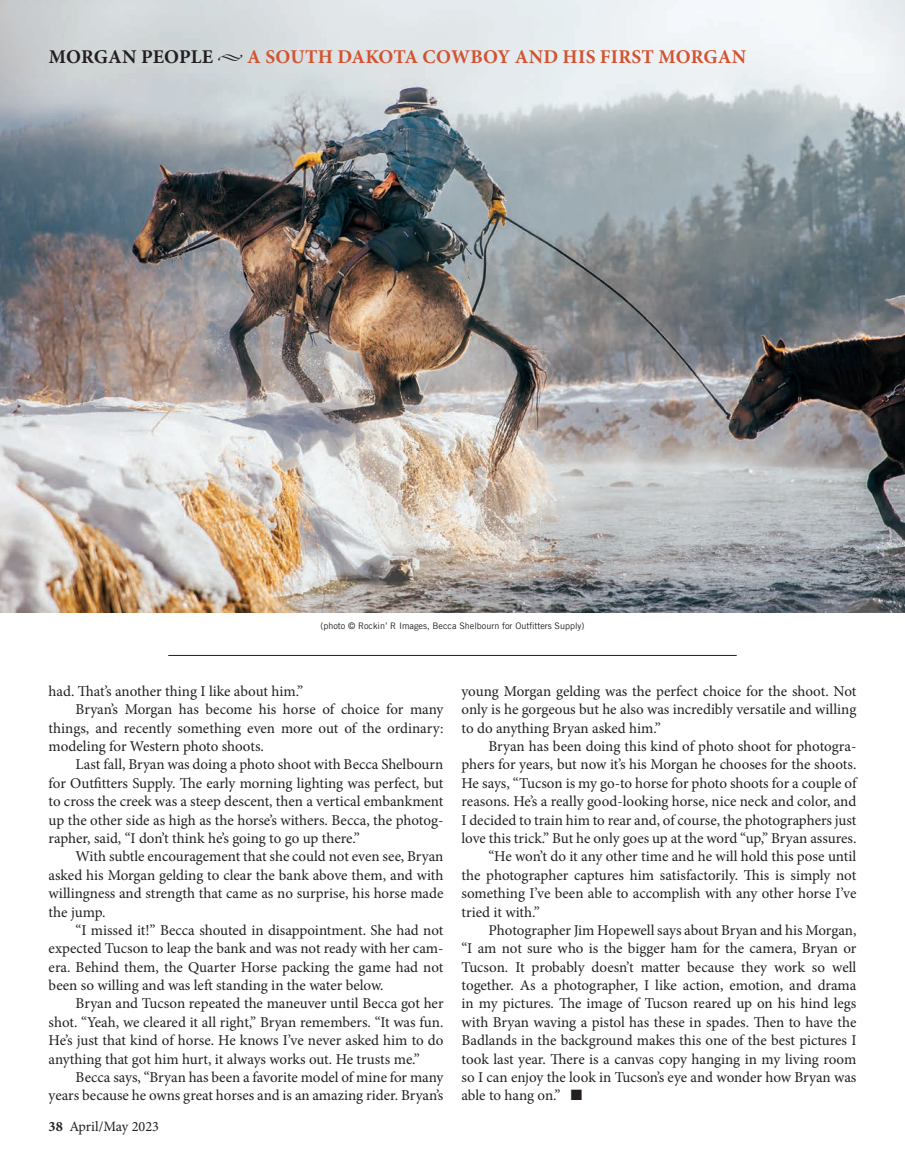
<style>
.page{position:relative;width:905px;height:1175px;background:#fff}
.page>*{position:absolute;margin:0;border:0;box-sizing:border-box;transform-origin:0 0}
.t1{font:700 19.5px "Minion Pro";letter-spacing:.01em;color:#d25330}
.t2{font:15px/18.3px "Minion Pro";letter-spacing:-.005em;color:#231f20;text-align:justify}
.t3{font:14.25px "Minion Pro";color:#231f20}
.t4{font:9px "Trade Gothic";color:#231f20}
.s1{color:#231f20}
.s2{font-weight:700}
</style>
<div class="page">
<img style="left:0;top:0;width:904px;height:612px">
<hr style="left:168px;top:655px;width:568px;height:1px;background:#231f20">
<p class="t1" style="left:49px;top:43px;width:699px"><span class="s1">MORGAN PEOPLE</span> <span class="s1">◆</span> A SOUTH DAKOTA COWBOY AND HIS FIRST MORGAN</p>
<p class="t4" style="left:320px;top:621px;width:266px">(photo © Rockin’ R Images, Becca Shelbourn for Outfitters Supply)</p>
<p class="t2" style="left:49px;top:682px;width:256px">had. That’s another thing I like about him.”</p>
<p class="t2" style="left:49px;top:700px;width:396px;text-indent:27px">Bryan’s Morgan has become his horse of choice for many things, and recently something even more out of the ordinary: modeling for Western photo shoots.</p>
<p class="t2" style="left:49px;top:755px;width:396px;text-indent:27px">Last fall, Bryan was doing a photo shoot with Becca Shelbourn for Outfitters Supply. The early morning lighting was perfect, but to cross the creek was a steep descent, then a vertical embankment up the other side as high as the horse’s withers. Becca, the photog&shy;rapher, said, “I don’t think he’s going to go up there.”</p>
<p class="t2" style="left:49px;top:847px;width:396px;text-indent:27px">With subtle encouragement that she could not even see, Bryan asked his Morgan gelding to clear the bank above them, and with willingness and strength that came as no surprise, his horse made the jump.</p>
<p class="t2" style="left:49px;top:921px;width:396px;text-indent:27px">“I missed it!” Becca shouted in disappointment. She had not expected Tucson to leap the bank and was not ready with her cam&shy;era. Behind them, the Quarter Horse packing the game had not been so willing and was left standing in the water below.</p>
<p class="t2" style="left:49px;top:994px;width:396px;text-indent:27px">Bryan and Tucson repeated the maneuver until Becca got her shot. “Yeah, we cleared it all right,” Bryan remembers. “It was fun.<br>He’s just that kind of horse. He knows I’ve never asked him to do anything that got him hurt, it always works out. He trusts me.”</p>
<p class="t2" style="left:49px;top:1068px;width:396px;text-align:right">Becca says, “Bryan has been a favorite model of mine for many years because he owns great horses and is an amazing rider. Bryan’s</p>
<p class="t3" style="left:49px;top:1117px;width:112px"><span class="s2">38</span> April/May 2023</p>
<p class="t2" style="left:461px;top:682px;width:396px">young Morgan gelding was the perfect choice for the shoot. Not only is he gorgeous but he also was incredibly versatile and willing to do anything Bryan asked him.”</p>
<p class="t2" style="left:461px;top:737px;width:396px;text-indent:27px">Bryan has been doing this kind of photo shoot for photogra&shy;phers for years, but now it’s his Morgan he chooses for the shoots.<br>He says, “Tucson is my go-to horse for photo shoots for a couple of reasons. He’s a really good-looking horse, nice neck and color, and I decided to train him to rear and, of course, the photographers just love this trick.” But he only goes up at the word “up,” Bryan assures.</p>
<p class="t2" style="left:461px;top:847px;width:396px;text-indent:27px">“He won’t do it any other time and he will hold this pose until the photographer captures him satisfactorily. This is simply not something I’ve been able to accomplish with any other horse I’ve tried it with.”</p>
<p class="t2" style="left:461px;top:921px;width:396px;text-indent:27px">Photographer Jim Hopewell says about Bryan and his Morgan, “I am not sure who is the bigger ham for the camera, Bryan or Tucson. It probably doesn’t matter because they work so well together. As a photographer, I like action, emotion, and drama in my pictures. The image of Tucson reared up on his hind legs with Bryan waving a pistol has these in spades. Then to have the Badlands in the background makes this one of the best pictures I took last year. There is a canvas copy hanging in my living room so I can enjoy the look in Tucson’s eye and wonder how Bryan was able to hang on.” ■</p>
</div>
